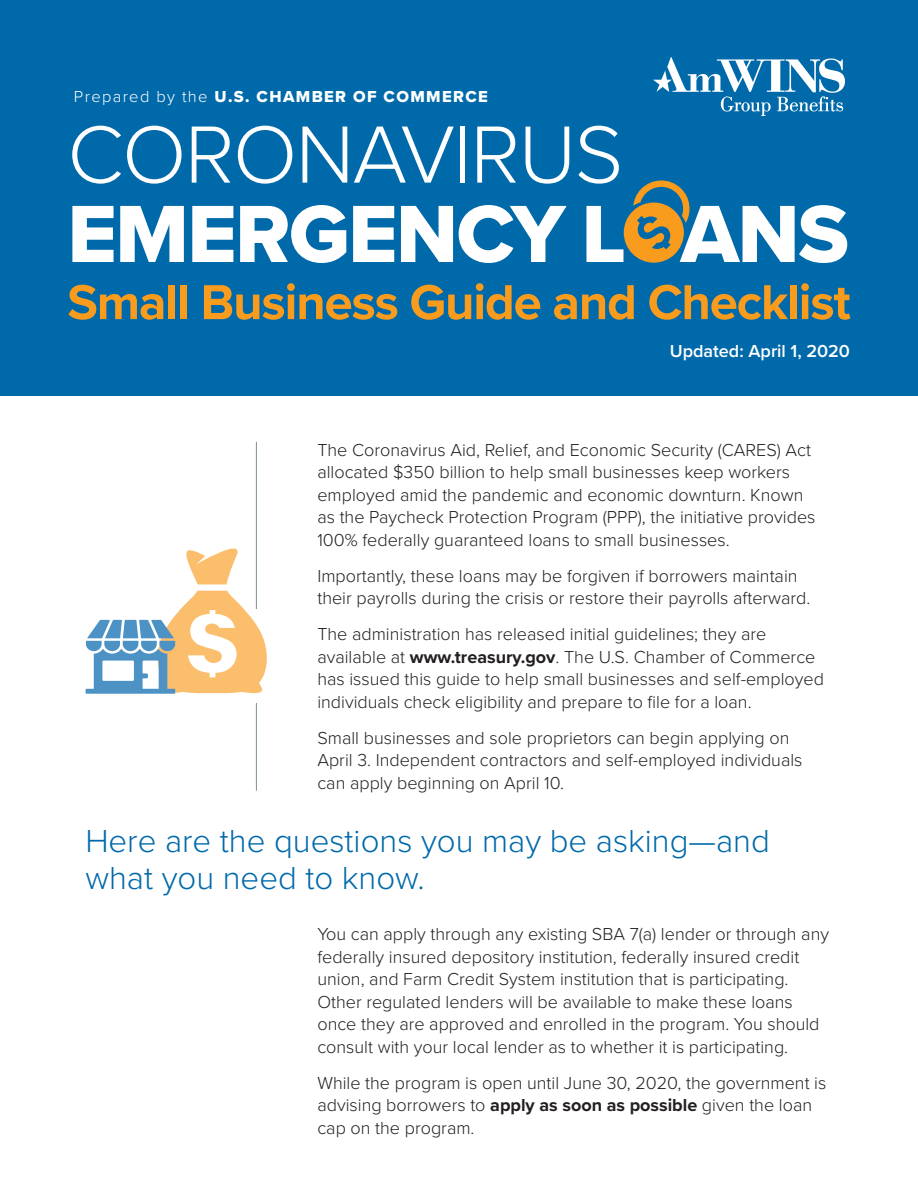
<style>
.page{position:relative;width:918px;height:1188px;background:#fff}
.page>*{position:absolute;margin:0;border:0;box-sizing:border-box;transform-origin:0 0}
.t1{font:84px "Proxima Nova Extrabld";letter-spacing:-.02em;color:#fff}
.t2{font:300 84px "Proxima Nova";letter-spacing:-.02em;color:#fff}
.t3{font:700 50.85px "Proxima Nova";letter-spacing:-.025em;color:#f99b1c}
.t4{font:300 33px/37.5px "Proxima Nova";color:#0069aa}
.t5{font:300 18px/22.5px "Proxima Nova";color:#231f20}
.t6{font:600 18px "Proxima Nova";color:#fff}
.t7{font:16.5px "Proxima Nova Extrabld";letter-spacing:.08em;color:#fff}
.s1{font-family:"Proxima Nova";font-weight:300}
.s2{font-weight:700}
</style>
<div class="page">
<div style="left:0;top:0;width:917px;height:395px;background:#0069aa"></div>
<hr style="left:256px;top:442px;width:1px;height:349px;background:#7f8d97">
<div style="left:193px;top:609px;width:77px;height:94px;background:#fff"></div>
<svg style="left:186px;top:549px;width:52px;height:35px"></svg>
<svg style="left:86px;top:591px;width:181px;height:103px"></svg>
<img style="left:653px;top:58px;width:192px;height:58px">
<svg style="left:624px;top:180px;width:66px;height:83px"></svg>
<p class="t7" style="left:74px;top:84px;width:415px"><span class="s1">Prepared by the</span> U.S. CHAMBER OF COMMERCE</p>
<h1 class="t2" style="left:67px;top:92px;width:558px">CORONAVIRUS</h1>
<h1 class="t1" style="left:67px;top:171px;width:783px">EMERGENCY L ANS</h1>
<p class="t3" style="left:67px;top:264px;width:785px">Small Business Guide and Checklist</p>
<p class="t6" style="left:670px;top:338px;width:182px">Updated: April 1, 2020</p>
<p class="t5" style="left:317px;top:438px;width:500px">The Coronavirus Aid, Relief, and Economic Security (CARES) Act allocated $350 billion to help small businesses keep workers employed amid the pandemic and economic downturn. Known as the Paycheck Protection Program (PPP), the initiative provides 100% federally guaranteed loans to small businesses.</p>
<p class="t5" style="left:317px;top:564px;width:495px">Importantly, these loans may be forgiven if borrowers maintain their payrolls during the crisis or restore their payrolls afterward.</p>
<p class="t5" style="left:317px;top:622px;width:508px">The administration has released initial guidelines; they are available at <span class="s2">www.treasury.gov</span>. The U.S. Chamber of Commerce has issued this guide to help small businesses and self-employed individuals check eligibility and prepare to file for a loan.</p>
<p class="t5" style="left:317px;top:726px;width:487px">Small businesses and sole proprietors can begin applying on<br>April 3. Independent contractors and self-employed individuals can apply beginning on April 10.</p>
<p class="t4" style="left:85px;top:820px;width:686px">Here are the questions you may be asking—and what you need to know.</p>
<p class="t5" style="left:317px;top:922px;width:513px">You can apply through any existing SBA 7(a) lender or through any federally insured depository institution, federally insured credit union, and Farm Credit System institution that is participating.<br>Other regulated lenders will be available to make these loans once they are approved and enrolled in the program. You should consult with your local lender as to whether it is participating.</p>
<p class="t5" style="left:317px;top:1070px;width:511px">While the program is open until June 30, 2020, the government is advising borrowers to <span class="s2">apply as soon as possible</span> given the loan cap on the program.</p>
</div>
